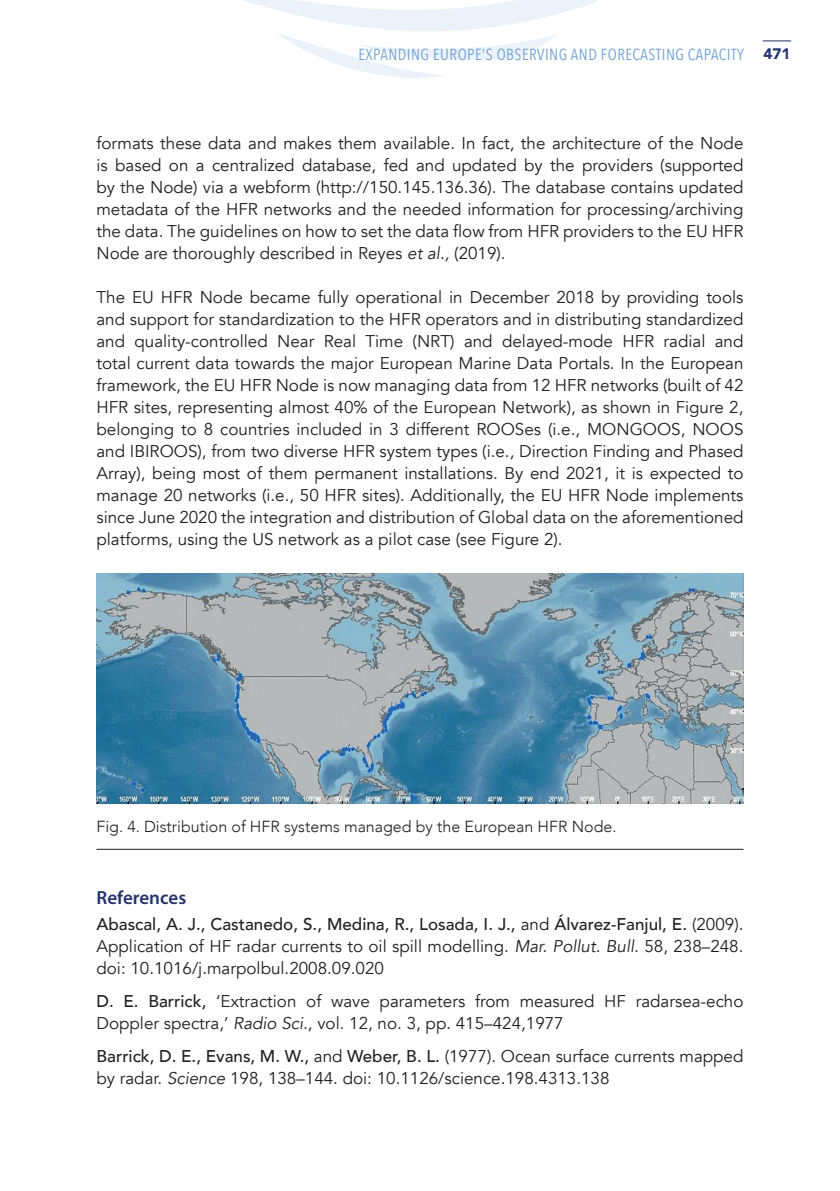
<style>
.page{position:relative;width:840px;height:1191px;background:#fff}
.page>*{position:absolute;margin:0;border:0;box-sizing:border-box;transform-origin:0 0}
.t1{font:600 19px "Myriad Pro";color:#24326d}
.t2{font:17px/22px "Avenir";color:#231f20;text-align:justify}
.t3{font:300 16px "Avenir";color:#231f20}
.t4{font:16px "Avenir Next Condensed";letter-spacing:.03em;color:#70a1d5}
.s1{font-family:"Avenir";font-weight:900;font-size:15.2px;color:#24326d}
.s2{font-style:italic}
.s3{font-weight:500}
</style>
<div class="page">
<svg style="left:762px;top:41px;width:28px;height:1px"></svg>
<svg style="left:244px;top:0;width:354px;height:78px"></svg>
<img style="left:96px;top:574px;width:647px;height:230px">
<hr style="left:96px;top:849px;width:647px;height:1px;background:#231f20">
<p class="t4" style="left:358px;top:41px;width:433px">EXPANDING EUROPE’S OBSERVING AND FORECASTING CAPACITY <span class="s1">471</span></p>
<p class="t2" style="left:96px;top:132px;width:648px">formats these data and makes them available. In fact, the architecture of the Node is based on a centralized database, fed and updated by the providers (supported by the Node) via a webform (http://150.145.136.36). The database contains updated metadata of the HFR networks and the needed information for processing/archiving the data. The guidelines on how to set the data flow from HFR providers to the EU HFR Node are thoroughly described in Reyes <span class="s2">et al.,</span> (2019).</p>
<p class="t2" style="left:96px;top:286px;width:648px">The EU HFR Node became fully operational in December 2018 by providing tools and support for standardization to the HFR operators and in distributing standardized and quality-controlled Near Real Time (NRT) and delayed-mode HFR radial and total current data towards the major European Marine Data Portals. In the European framework, the EU HFR Node is now managing data from 12 HFR networks (built of 42<br>HFR sites, representing almost 40% of the European Network), as shown in Figure 2, belonging to 8 countries included in 3 different ROOSes (i.e., MONGOOS, NOOS and IBIROOS), from two diverse HFR system types (i.e., Direction Finding and Phased Array), being most of them permanent installations. By end 2021, it is expected to manage 20 networks (i.e., 50 HFR sites). Additionally, the EU HFR Node implements since June 2020 the integration and distribution of Global data on the aforementioned platforms, using the US network as a pilot case (see Figure 2).</p>
<p class="t3" style="left:96px;top:817px;width:521px">Fig. 4. Distribution of HFR systems managed by the European HFR Node.</p>
<p class="t1" style="left:96px;top:886px;width:91px">References</p>
<p class="t2" style="left:96px;top:913px;width:648px"><span class="s3">Abascal, A. J., Castanedo, S., Medina, R., Losada, I. J.,</span> and <span class="s3">Álvarez-Fanjul, E.</span> (2009).<br>Application of HF radar currents to oil spill modelling. <span class="s2">Mar. Pollut. Bull.</span> 58, 238–248. doi: 10.1016/j.marpolbul.2008.09.020</p>
<p class="t2" style="left:96px;top:990px;width:648px"><span class="s3">D. E. Barrick,</span> ‘Extraction of wave parameters from measured HF radarsea-echo<br>Doppler spectra,’ <span class="s2">Radio Sci.</span>, vol. 12, no. 3, pp. 415–424,1977</p>
<p class="t2" style="left:96px;top:1045px;width:648px"><span class="s3">Barrick, D. E., Evans, M. W.,</span> and <span class="s3">Weber, B. L.</span> (1977). Ocean surface currents mapped by radar. <span class="s2">Science</span> 198, 138–144. doi: 10.1126/science.198.4313.138</p>
</div>
